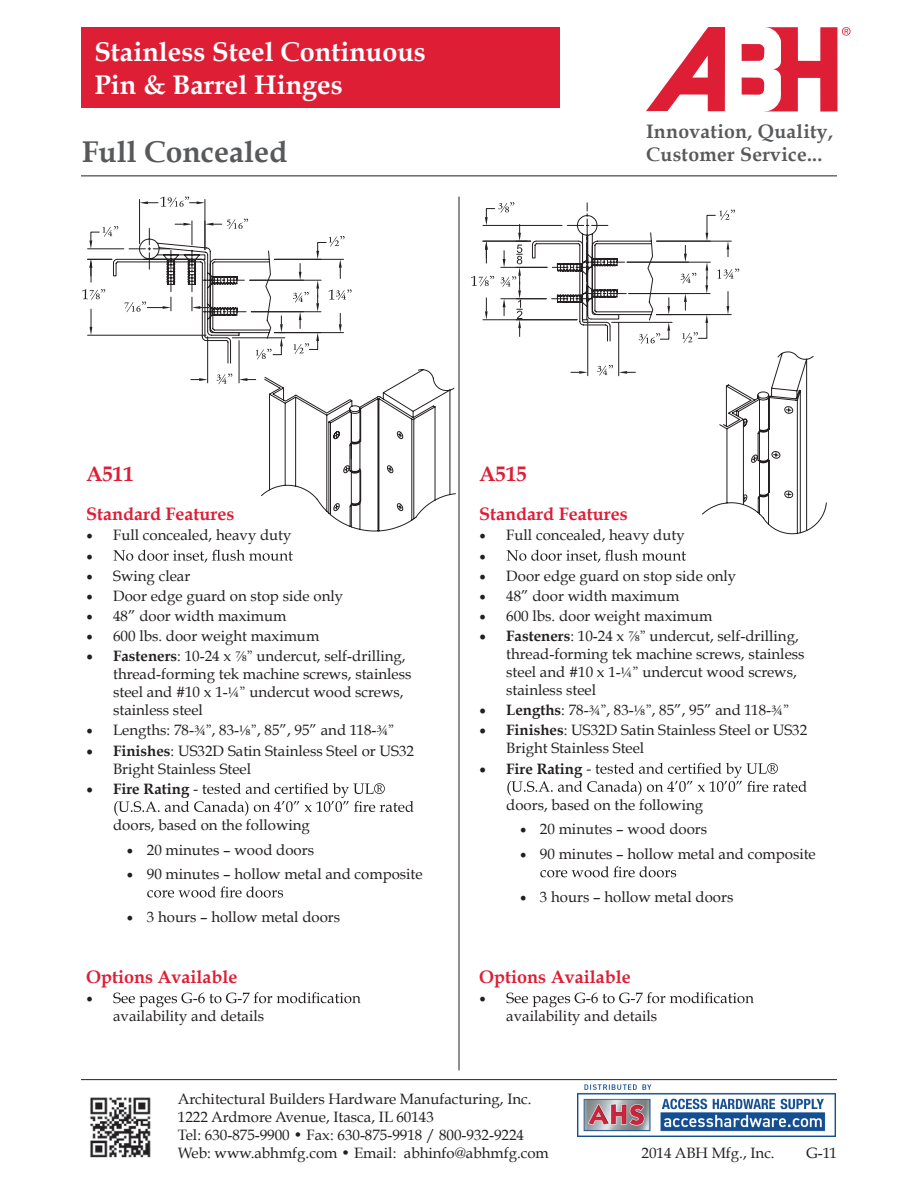
<style>
.page{position:relative;width:918px;height:1188px;background:#fff}
.page>*{position:absolute;margin:0;border:0;box-sizing:border-box;transform-origin:0 0}
.t1{font:700 30px "Book Antiqua";color:#58595b}
.t2{font:700 27px/32.4px "Book Antiqua";color:#fff}
.t3{font:700 21px "Book Antiqua";color:#dd1e35}
.t4{font:700 19.5px/23.4px "Book Antiqua";letter-spacing:.015em;color:#58595b}
.t5{font:700 18px "Book Antiqua";color:#dd1e35}
.t6{font:18px "Minion Pro";color:#231f20}
.t7{font:15px/18px "Book Antiqua";color:#231f20}
.t8{font:700 15px "Book Antiqua";color:#231f20}
.s1{font-family:"Minion Pro";font-size:18px}
.s2{font-family:"Minion Pro";font-weight:700;font-size:18px}
.s3{font-weight:700}
.s4{font-family:"Adobe Garamond Pro"}
</style>
<div class="page">
<div style="left:81px;top:27px;width:478px;height:81px;background:#dd1e35"></div>
<svg style="left:646px;top:27px;width:79px;height:84px"></svg>
<svg style="left:742px;top:27px;width:109px;height:85px"></svg>
<hr style="left:81px;top:176px;width:756px;height:1px;background:#231f20">
<img style="left:90px;top:1097px;width:61px;height:61px">
<hr style="left:81px;top:1079px;width:756px;height:1px;background:#231f20">
<hr style="left:459px;top:197px;width:1px;height:873px;background:#231f20">
<svg style="left:113px;top:550px;width:180px;height:13px"></svg>
<svg style="left:114px;top:783px;width:300px;height:33px"></svg>
<svg style="left:147px;top:886px;width:136px;height:12px"></svg>
<svg style="left:113px;top:992px;width:248px;height:15px"></svg>
<hr style="left:139px;top:199px;width:1px;height:45px;background:#231f20">
<hr style="left:204px;top:199px;width:1px;height:51px;background:#231f20">
<svg style="left:140px;top:197px;width:65px;height:10px"></svg>
<svg style="left:82px;top:219px;width:374px;height:313px"></svg>
<svg style="left:507px;top:550px;width:179px;height:13px"></svg>
<svg style="left:507px;top:763px;width:300px;height:33px"></svg>
<svg style="left:540px;top:866px;width:136px;height:11px"></svg>
<svg style="left:506px;top:992px;width:248px;height:15px"></svg>
<svg style="left:597px;top:365px;width:16px;height:11px"></svg>
<hr style="left:618px;top:322px;width:1px;height:54px;background:#231f20">
<hr style="left:587px;top:319px;width:1px;height:57px;background:#231f20">
<svg style="left:571px;top:371px;width:17px;height:3px"></svg>
<svg style="left:619px;top:371px;width:16px;height:3px"></svg>
<svg style="left:471px;top:202px;width:268px;height:141px"></svg>
<svg style="left:702px;top:351px;width:125px;height:184px"></svg>
<img style="left:578px;top:1084px;width:257px;height:52px">
<h2 class="t2" style="left:94px;top:36px;width:333px">Stainless Steel Continuous<br>Pin &amp; Barrel Hinges</h2>
<h1 class="t1" style="left:82px;top:134px;width:207px">Full Concealed</h1>
<h3 class="t4" style="left:646px;top:119px;width:188px">Innovation, Quality,<br>Customer Service...</h3>
<h3 class="t3" style="left:86px;top:461px;width:49px">A511</h3>
<p class="t5" style="left:86px;top:504px;width:150px">Standard Features</p>
<p class="t7" style="left:86px;top:526px;width:207px"><span class="s1">•</span> Full concealed, heavy duty</p>
<p class="t6" style="left:86px;top:543px;width:9px">•</p>
<p class="t7" style="left:86px;top:567px;width:106px"><span class="s1">•</span> Swing clear</p>
<p class="t7" style="left:86px;top:587px;width:259px"><span class="s1">•</span> Door edge guard on stop side only</p>
<p class="t7" style="left:86px;top:607px;width:202px"><span class="s1">•</span> 48” door width maximum</p>
<p class="t7" style="left:86px;top:627px;width:235px"><span class="s1">•</span> 600 lbs. door weight maximum</p>
<p class="t7" style="left:113px;top:647px;width:300px;text-indent:-27px"><span class="s2">•</span> <span class="s3">Fasteners</span>: 10-24 x <span class="s4">⅞”</span> undercut, self-drilling, thread-forming tek machine screws, stainless steel and #10 x 1-<span class="s4">¼”</span> undercut wood screws, stainless steel</p>
<p class="t7" style="left:86px;top:721px;width:310px"><span class="s1">•</span> Lengths: 78-<span class="s4">¾”</span>, 83-<span class="s4">⅛”</span>, 85”, 95” and 118-<span class="s4">¾”</span></p>
<p class="t7" style="left:113px;top:742px;width:303px;text-indent:-27px"><span class="s2">•</span> <span class="s3">Finishes</span>: US32D Satin Stainless Steel or US32<br>Bright Stainless Steel</p>
<p class="t8" style="left:86px;top:780px;width:105px"><span class="s1">•</span> Fire Rating</p>
<p class="t7" style="left:113px;top:816px;width:198px">doors, based on the following</p>
<p class="t7" style="left:127px;top:840px;width:189px"><span class="s1">•</span> 20 minutes – wood doors</p>
<p class="t7" style="left:127px;top:865px;width:298px"><span class="s1">•</span> 90 minutes – hollow metal and composite</p>
<p class="t7" style="left:127px;top:908px;width:215px"><span class="s1">•</span> 3 hours – hollow metal doors</p>
<p class="t5" style="left:86px;top:966px;width:153px">Options Available</p>
<p class="t6" style="left:86px;top:985px;width:9px">•</p>
<p class="t7" style="left:113px;top:1007px;width:153px">availability and details</p>
<h3 class="t3" style="left:479px;top:461px;width:49px">A515</h3>
<p class="t5" style="left:479px;top:504px;width:150px">Standard Features</p>
<p class="t7" style="left:479px;top:526px;width:207px"><span class="s1">•</span> Full concealed, heavy duty</p>
<p class="t6" style="left:479px;top:543px;width:9px">•</p>
<p class="t7" style="left:479px;top:567px;width:259px"><span class="s1">•</span> Door edge guard on stop side only</p>
<p class="t7" style="left:479px;top:587px;width:202px"><span class="s1">•</span> 48” door width maximum</p>
<p class="t7" style="left:479px;top:607px;width:235px"><span class="s1">•</span> 600 lbs. door weight maximum</p>
<p class="t7" style="left:506px;top:627px;width:300px;text-indent:-27px"><span class="s2">•</span> <span class="s3">Fasteners</span>: 10-24 x <span class="s4">⅞”</span> undercut, self-drilling, thread-forming tek machine screws, stainless steel and #10 x 1-<span class="s4">¼”</span> undercut wood screws, stainless steel</p>
<p class="t7" style="left:479px;top:701px;width:311px"><span class="s2">•</span> <span class="s3">Lengths</span>: 78-<span class="s4">¾”</span>, 83-<span class="s4">⅛”</span>, 85”, 95” and 118-<span class="s4">¾”</span></p>
<p class="t7" style="left:506px;top:721px;width:303px;text-indent:-27px"><span class="s2">•</span> <span class="s3">Finishes</span>: US32D Satin Stainless Steel or US32<br>Bright Stainless Steel</p>
<p class="t8" style="left:479px;top:760px;width:105px"><span class="s1">•</span> Fire Rating</p>
<p class="t7" style="left:506px;top:796px;width:198px">doors, based on the following</p>
<p class="t7" style="left:520px;top:820px;width:189px"><span class="s1">•</span> 20 minutes – wood doors</p>
<p class="t7" style="left:520px;top:845px;width:298px"><span class="s1">•</span> 90 minutes – hollow metal and composite</p>
<p class="t7" style="left:520px;top:888px;width:215px"><span class="s1">•</span> 3 hours – hollow metal doors</p>
<p class="t5" style="left:479px;top:966px;width:153px">Options Available</p>
<p class="t6" style="left:479px;top:985px;width:9px">•</p>
<p class="t7" style="left:506px;top:1007px;width:153px">availability and details</p>
<p class="t7" style="left:178px;top:1090px;width:372px">Architectural Builders Hardware Manufacturing, Inc.<br>1222 Ardmore Avenue, Itasca, IL 60143<br>Tel: 630-875-9900 • Fax: 630-875-9918 / 800-932-9224<br>Web: www.abhmfg.com • Email: abhinfo@abhmfg.com</p>
<p class="t7" style="left:642px;top:1144px;width:135px">2014 ABH Mfg., Inc.</p>
<p class="t7" style="left:806px;top:1144px;width:32px">G-11</p>
</div>
